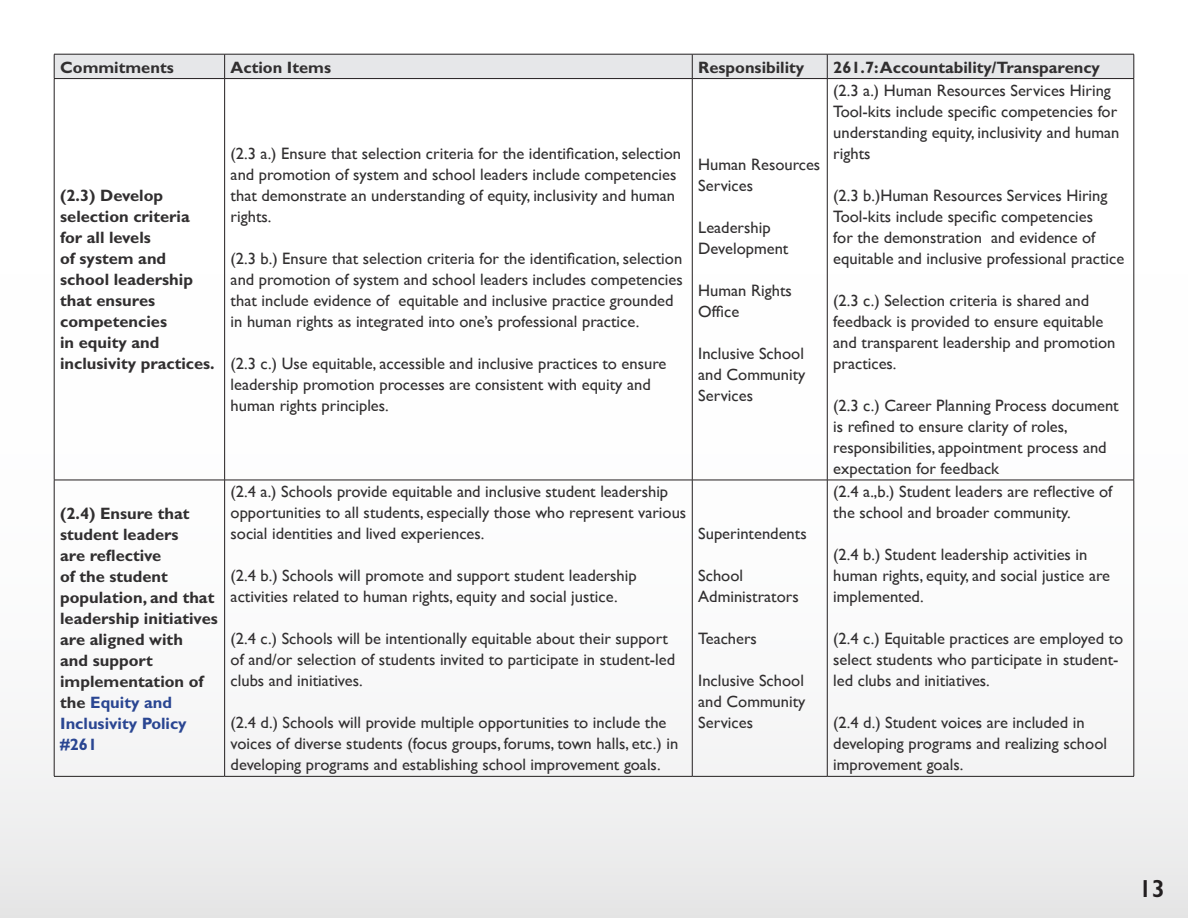
<style>
.page{position:relative;width:1188px;height:918px;background:#fff}
.page>*{position:absolute;margin:0;border:0;box-sizing:border-box;transform-origin:0 0}
.t1{font:600 24.75px "Gill Sans";color:#231f20}
.t2{font:16.5px/21px "Gill Sans";color:#312f30}
.t3{font:700 16.5px/21px "Gill Sans";color:#312f30}
.s1{color:#2a4692}
</style>
<div class="page">
<div style="left:0;top:0;width:1188px;height:918px;background:linear-gradient(to bottom,#fff,#f0f0f1)"></div>
<div style="left:54px;top:54px;width:1081px;height:25px;background:#e6e7e9"></div>
<hr style="left:54px;top:78px;width:171px;height:1px;background:#231f20">
<hr style="left:54px;top:79px;width:1px;height:401px;background:#231f20">
<hr style="left:225px;top:78px;width:467px;height:1px;background:#231f20">
<hr style="left:224px;top:79px;width:1px;height:401px;background:#231f20">
<hr style="left:692px;top:78px;width:135px;height:1px;background:#231f20">
<hr style="left:692px;top:79px;width:1px;height:401px;background:#231f20">
<hr style="left:827px;top:78px;width:307px;height:1px;background:#231f20">
<hr style="left:827px;top:79px;width:1px;height:401px;background:#231f20">
<hr style="left:1134px;top:79px;width:1px;height:401px;background:#231f20">
<hr style="left:54px;top:480px;width:171px;height:1px;background:#231f20">
<hr style="left:54px;top:480px;width:1px;height:296px;background:#231f20">
<hr style="left:225px;top:480px;width:467px;height:1px;background:#231f20">
<hr style="left:224px;top:480px;width:1px;height:296px;background:#231f20">
<hr style="left:692px;top:480px;width:135px;height:1px;background:#231f20">
<hr style="left:692px;top:480px;width:1px;height:296px;background:#231f20">
<hr style="left:827px;top:480px;width:307px;height:1px;background:#231f20">
<hr style="left:827px;top:480px;width:1px;height:296px;background:#231f20">
<hr style="left:1134px;top:480px;width:1px;height:296px;background:#231f20">
<hr style="left:54px;top:776px;width:171px;height:1px;background:#231f20">
<hr style="left:225px;top:776px;width:467px;height:1px;background:#231f20">
<hr style="left:692px;top:776px;width:135px;height:1px;background:#231f20">
<hr style="left:827px;top:776px;width:307px;height:1px;background:#231f20">
<p class="t3" style="left:60px;top:56px;width:115px">Commitments</p>
<p class="t3" style="left:231px;top:56px;width:102px">Action Items</p>
<p class="t3" style="left:698px;top:56px;width:108px">Responsibility</p>
<p class="t3" style="left:833px;top:56px;width:268px">261.7: Accountability/Transparency</p>
<p class="t3" style="left:60px;top:185px;width:156px">(2.3) Develop selection criteria for all levels<br>of system and school leadership that ensures competencies<br>in equity and inclusivity practices.</p>
<p class="t2" style="left:231px;top:143px;width:452px">(2.3 a.) Ensure that selection criteria for the identification, selection and promotion of system and school leaders include competencies that demonstrate an understanding of equity, inclusivity and human rights.</p>
<p class="t2" style="left:231px;top:248px;width:454px">(2.3 b.) Ensure that selection criteria for the identification, selection and promotion of system and school leaders includes competencies that include evidence of equitable and inclusive practice grounded in human rights as integrated into one’s professional practice.</p>
<p class="t2" style="left:231px;top:353px;width:437px">(2.3 c.) Use equitable, accessible and inclusive practices to ensure leadership promotion processes are consistent with equity and human rights principles.</p>
<p class="t2" style="left:698px;top:153px;width:124px">Human Resources<br>Services</p>
<p class="t2" style="left:698px;top:216px;width:92px">Leadership<br>Development</p>
<p class="t2" style="left:698px;top:279px;width:95px">Human Rights<br>Office</p>
<p class="t2" style="left:698px;top:342px;width:109px;text-align:justify">Inclusive School and Community Services</p>
<p class="t3" style="left:60px;top:503px;width:159px">(2.4) Ensure that student leaders<br>are reflective<br>of the student population, and that leadership initiatives are aligned with<br>and support implementation of the <span class="s1">Equity and<br>Inclusivity Policy #261</span></p>
<p class="t2" style="left:231px;top:481px;width:457px">(2.4 a.) Schools provide equitable and inclusive student leadership opportunities to all students, especially those who represent various social identities and lived experiences.</p>
<p class="t2" style="left:231px;top:565px;width:408px">(2.4 b.) Schools will promote and support student leadership activities related to human rights, equity and social justice.</p>
<p class="t2" style="left:231px;top:628px;width:446px">(2.4 c.) Schools will be intentionally equitable about their support of and/or selection of students invited to participate in student-led clubs and initiatives.</p>
<p class="t2" style="left:231px;top:712px;width:449px">(2.4 d.) Schools will provide multiple opportunities to include the voices of diverse students (focus groups, forums, town halls, etc.) in developing programs and establishing school improvement goals.</p>
<p class="t2" style="left:698px;top:523px;width:110px">Superintendents</p>
<p class="t2" style="left:698px;top:565px;width:102px">School<br>Administrators</p>
<p class="t2" style="left:698px;top:628px;width:60px">Teachers</p>
<p class="t2" style="left:698px;top:670px;width:109px;text-align:justify">Inclusive School and Community Services</p>
<p class="t2" style="left:833px;top:80px;width:288px">(2.3 a.) Human Resources Services Hiring Tool-kits include specific competencies for understanding equity, inclusivity and human rights</p>
<p class="t2" style="left:833px;top:185px;width:293px">(2.3 b.)Human Resources Services Hiring Tool-kits include specific competencies<br>for the demonstration and evidence of equitable and inclusive professional practice</p>
<p class="t2" style="left:833px;top:290px;width:284px">(2.3 c.) Selection criteria is shared and feedback is provided to ensure equitable and transparent leadership and promotion practices.</p>
<p class="t2" style="left:833px;top:395px;width:287px">(2.3 c.) Career Planning Process document is refined to ensure clarity of roles, responsibilities, appointment process and expectation for feedback</p>
<p class="t2" style="left:833px;top:481px;width:281px">(2.4 a.,b.) Student leaders are reflective of the school and broader community.</p>
<p class="t2" style="left:833px;top:544px;width:278px">(2.4 b.) Student leadership activities in human rights, equity, and social justice are implemented.</p>
<p class="t2" style="left:833px;top:628px;width:292px">(2.4 c.) Equitable practices are employed to select students who participate in student&shy;led clubs and initiatives.</p>
<p class="t2" style="left:833px;top:712px;width:275px">(2.4 d.) Student voices are included in developing programs and realizing school improvement goals.</p>
<h1 class="t1" style="left:1139px;top:874px;width:28px">13</h1>
</div>
